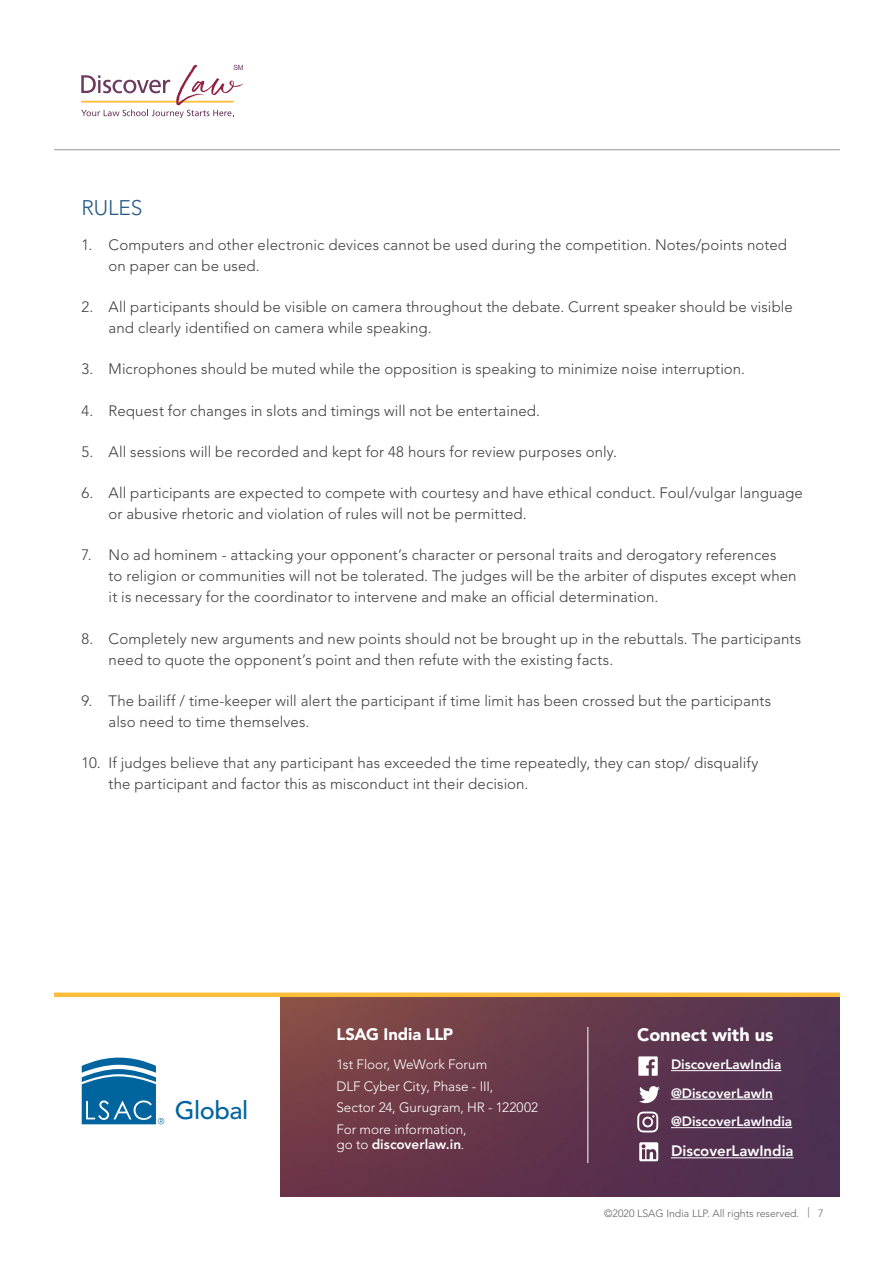
<style>
.page{position:relative;width:894px;height:1263px;background:#fff}
.page>*{position:absolute;margin:0;border:0;box-sizing:border-box;transform-origin:0 0}
.t1{font:500 25.05px "Avenir LT Std";letter-spacing:-.02em;color:#00649e}
.t2{font:300 21px "Avenir LT Std";letter-spacing:-.005em;color:#265885}
.Body{font:900 18px "Avenir LT Std";letter-spacing:-.005em;color:#fff}
.Body-2{font:900 16.5px "Avenir LT Std";letter-spacing:-.005em;color:#fff}
.List{font:300 15px/21px "Avenir LT Std";letter-spacing:.005em;color:#3e3e3f}
.t3{font:800 15px "Avenir LT Std";color:#fff}
.Body-3{font:300 13.5px/15px "Avenir LT Std";color:#fff}
.t4{font:800 13.5px "Avenir LT Std";color:#fff}
.t5{font:300 10.5px "Avenir LT Std";color:#636366}
.t6{font:7.05px "Arial";color:#6b3a5e}
.s1{font-weight:800}
</style>
<div class="page">
<svg style="left:81px;top:65px;width:162px;height:53px"></svg>
<img style="left:280px;top:997px;width:559px;height:199px">
<hr style="left:670px;top:1070px;width:111px;height:1px;background:#fff">
<hr style="left:670px;top:1098px;width:102px;height:1px;background:#fff">
<hr style="left:670px;top:1127px;width:121px;height:1px;background:#fff">
<hr style="left:670px;top:1157px;width:123px;height:1px;background:#fff">
<svg style="left:638px;top:1086px;width:21px;height:17px"></svg>
<svg style="left:637px;top:1111px;width:21px;height:21px"></svg>
<svg style="left:639px;top:1142px;width:19px;height:19px"></svg>
<svg style="left:638px;top:1056px;width:19px;height:19px"></svg>
<hr style="left:587px;top:1027px;width:1px;height:136px;background:#fff">
<div style="left:54px;top:992px;width:785px;height:5px;background:#febd3b"></div>
<hr style="left:54px;top:149px;width:785px;height:1px;background:#939598">
<svg style="left:82px;top:1057px;width:82px;height:67px"></svg>
<p class="t6" style="left:233px;top:63px;width:12px">SM</p>
<h2 class="t2" style="left:82px;top:196px;width:62px">RULES</h2>
<p class="List" style="left:109px;top:234px;width:679px;text-indent:-27px">1. Computers and other electronic devices cannot be used during the competition. Notes/points noted on paper can be used.</p>
<p class="List" style="left:109px;top:296px;width:685px;text-indent:-27px">2. All participants should be visible on camera throughout the debate. Current speaker should be visible and clearly identified on camera while speaking.</p>
<p class="List" style="left:82px;top:359px;width:664px">3. Microphones should be muted while the opposition is speaking to minimize noise interruption.</p>
<p class="List" style="left:82px;top:400px;width:460px">4. Request for changes in slots and timings will not be entertained.</p>
<p class="List" style="left:82px;top:441px;width:536px">5. All sessions will be recorded and kept for 48 hours for review purposes only.</p>
<p class="List" style="left:109px;top:482px;width:695px;text-indent:-27px">6. All participants are expected to compete with courtesy and have ethical conduct. Foul/vulgar language or abusive rhetoric and violation of rules will not be permitted.</p>
<p class="List" style="left:109px;top:545px;width:689px;text-indent:-27px">7. No ad hominem - attacking your opponent’s character or personal traits and derogatory references<br>to religion or communities will not be tolerated. The judges will be the arbiter of disputes except when it is necessary for the coordinator to intervene and make an official determination.</p>
<p class="List" style="left:109px;top:628px;width:694px;text-indent:-27px">8. Completely new arguments and new points should not be brought up in the rebuttals. The participants need to quote the opponent’s point and then refute with the existing facts.</p>
<p class="List" style="left:109px;top:690px;width:664px;text-indent:-27px">9. The bailiff / time-keeper will alert the participant if time limit has been crossed but the participants also need to time themselves.</p>
<p class="List" style="left:109px;top:752px;width:651px;text-indent:-27px">10. If judges believe that any participant has exceeded the time repeatedly, they can stop/ disqualify the participant and factor this as misconduct int their decision.</p>
<p class="t1" style="left:175px;top:1096px;width:75px">Global</p>
<p class="Body-2" style="left:336px;top:1024px;width:118px">LSAG India LLP</p>
<p class="Body-3" style="left:336px;top:1056px;width:152px">1st Floor, WeWork Forum</p>
<p class="Body-3" style="left:336px;top:1078px;width:158px">DLF Cyber City, Phase - III,</p>
<p class="Body-3" style="left:336px;top:1100px;width:203px">Sector 24, Gurugram, HR - 122002</p>
<p class="Body-3" style="left:336px;top:1122px;width:132px">For more information, go to <span class="s1">discoverlaw.in</span>.</p>
<p class="Body" style="left:637px;top:1023px;width:137px">Connect with us</p>
<p class="t4" style="left:670px;top:1056px;width:112px">DiscoverLawIndia</p>
<p class="t4" style="left:670px;top:1085px;width:103px">@DiscoverLawIn</p>
<p class="t4" style="left:670px;top:1113px;width:123px">@DiscoverLawIndia</p>
<p class="t3" style="left:670px;top:1142px;width:124px">DiscoverLawIndia</p>
<p class="t5" style="left:604px;top:1207px;width:221px">©2020 LSAG India LLP. All rights reserved. | 7</p>
</div>
